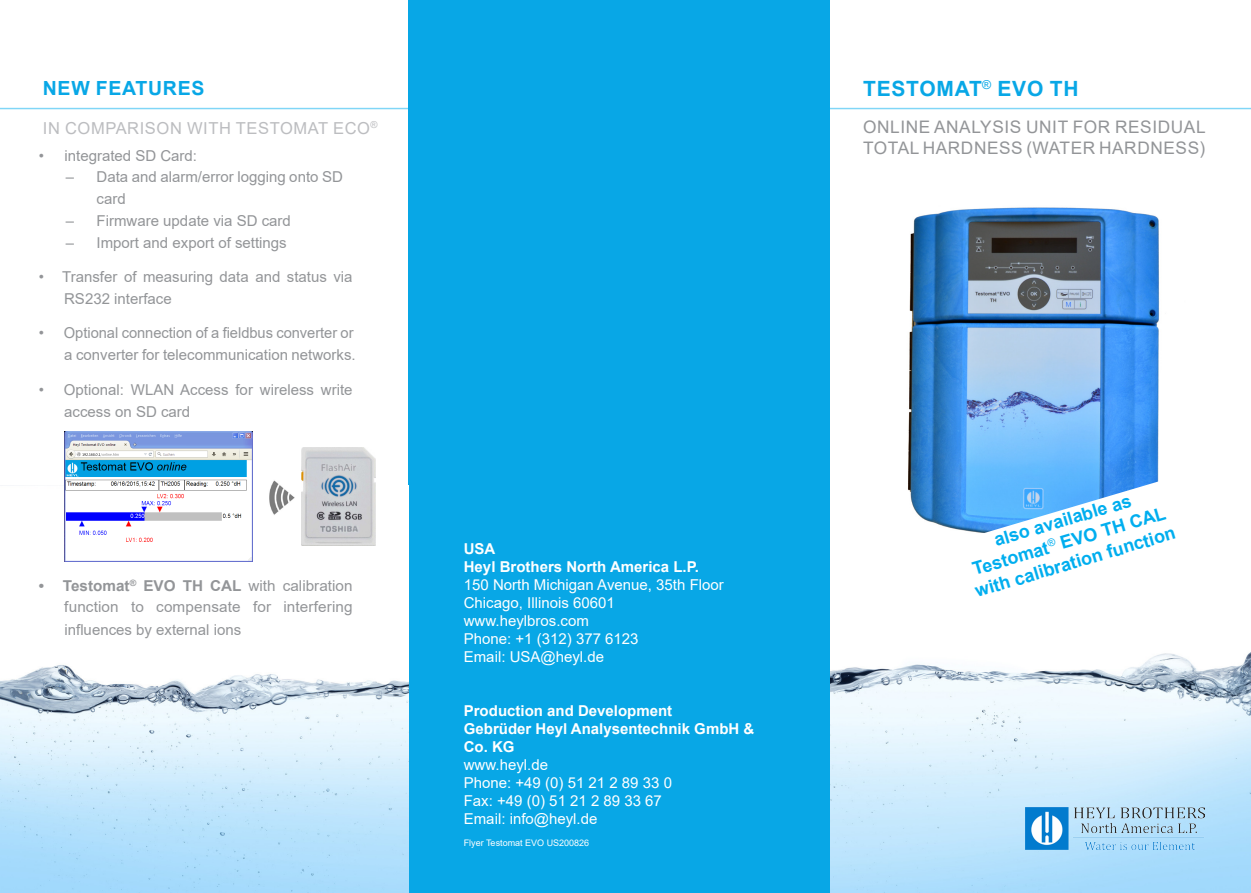
<style>
.page{position:relative;width:1251px;height:893px;background:#fff}
.page>*{position:absolute;margin:0;border:0;box-sizing:border-box;transform-origin:0 0}
.t1{font:700 21px "Arial";letter-spacing:.035em;color:#08a7e6}
.t2{font:700 19.5px "Arial";letter-spacing:.035em;color:#08a7e6}
.t3{font:700 18px "Arial";color:#00aeef}
.t4{font:17.25px/20.7px "Arial";letter-spacing:.035em;color:#939598}
.t5{font:16.5px "Arial";letter-spacing:.035em;color:#bcbdc0}
.t6{font:15px/21.8px "Arial";color:#939598}
.t7{font:15px "Arial";color:#fff}
.t8{font:700 15px/18px "Arial";color:#fff}
.t9{font:9px "Arial";color:#fff}
.s1{font-weight:700}
</style>
<div class="page">
<img style="left:829px;top:486px;width:421px;height:407px">
<img style="left:1025px;top:808px;width:179px;height:42px">
<div style="left:408px;top:0;width:421px;height:893px;background:#08a7e6"></div>
<img style="left:0;top:486px;width:408px;height:407px">
<img style="left:878px;top:207px;width:281px;height:348px">
<hr style="left:829px;top:108px;width:421px;height:1px;background:#00aeef">
<hr style="left:0;top:108px;width:408px;height:1px;background:#00aeef">
<img style="left:65px;top:432px;width:187px;height:130px">
<svg style="left:908px;top:466px;width:321px;height:150px"></svg>
<svg style="left:967px;top:494px;width:212px;height:110px"></svg>
<img style="left:257px;top:477px;width:45px;height:39px">
<img style="left:302px;top:448px;width:73px;height:98px">
<p class="t2" style="left:43px;top:74px;width:163px">NEW FEATURES</p>
<p class="t1" style="left:862px;top:74px;width:217px">TESTOMAT<sup>®</sup> EVO TH</p>
<p class="t4" style="left:862px;top:116px;width:344px">ONLINE ANALYSIS UNIT FOR RESIDUAL<br>TOTAL HARDNESS (WATER HARDNESS)</p>
<p class="t5" style="left:43px;top:117px;width:336px">IN COMPARISON WITH TESTOMAT ECO<sup>®</sup></p>
<p class="t6" style="left:39px;top:144px;width:160px">• integrated SD Card:</p>
<p class="t6" style="left:97px;top:166px;width:248px;text-indent:-31px">– Data and alarm/error logging onto SD card</p>
<p class="t6" style="left:66px;top:210px;width:226px">– Firmware update via SD card</p>
<p class="t6" style="left:66px;top:231px;width:222px">– Import and export of settings</p>
<p class="t6" style="left:64px;top:266px;width:290px;text-indent:-25px">• Transfer of measuring data and status via<br>RS232 interface</p>
<p class="t6" style="left:39px;top:322px;width:318px;text-align:right">• Optional connection of a fieldbus converter or a converter for telecommunication networks.</p>
<p class="t6" style="left:64px;top:378px;width:290px;text-indent:-25px">• Optional: WLAN Access for wireless write access on SD card</p>
<p class="t6" style="left:64px;top:574px;width:290px;line-height:22.2px;text-align:justify;text-indent:-25px"><span class="s1">• Testomat</span><sup>®</sup> <span class="s1">EVO TH CAL</span> with calibration function to compensate for interfering influences by external ions</p>
<p class="t8" style="left:463px;top:540px;width:33px">USA</p>
<p class="t8" style="left:463px;top:558px;width:237px">Heyl Brothers North America L.P.</p>
<p class="t7" style="left:463px;top:575px;width:261px">150 North Michigan Avenue, 35th Floor</p>
<p class="t7" style="left:463px;top:593px;width:152px">Chicago, Illinois 60601</p>
<p class="t7" style="left:463px;top:611px;width:127px">www.heylbros.com</p>
<p class="t7" style="left:463px;top:629px;width:176px">Phone: +1 (312) 377 6123</p>
<p class="t7" style="left:463px;top:647px;width:142px">Email: USA@heyl.de</p>
<p class="t8" style="left:463px;top:702px;width:292px">Production and Development<br>Gebrüder Heyl Analysentechnik GmbH &amp;<br>Co. KG</p>
<p class="t7" style="left:463px;top:755px;width:86px">www.heyl.de</p>
<p class="t7" style="left:463px;top:773px;width:210px">Phone: +49 (0) 51 21 2 89 33 0</p>
<p class="t7" style="left:463px;top:791px;width:200px">Fax: +49 (0) 51 21 2 89 33 67</p>
<p class="t7" style="left:463px;top:809px;width:135px">Email: info@heyl.de</p>
<p class="t9" style="left:463px;top:836px;width:127px">Flyer Testomat EVO US200826</p>
<p class="t3" style="left:990px;top:529px;width:144px;rotate:-17deg">also available as</p>
<p class="t3" style="left:969px;top:558px;width:202px;rotate:-17deg">Testomat<sup>®</sup> EVO TH CAL</p>
<p class="t3" style="left:971px;top:580px;width:210px;rotate:-17deg">with calibration function</p>
</div>
